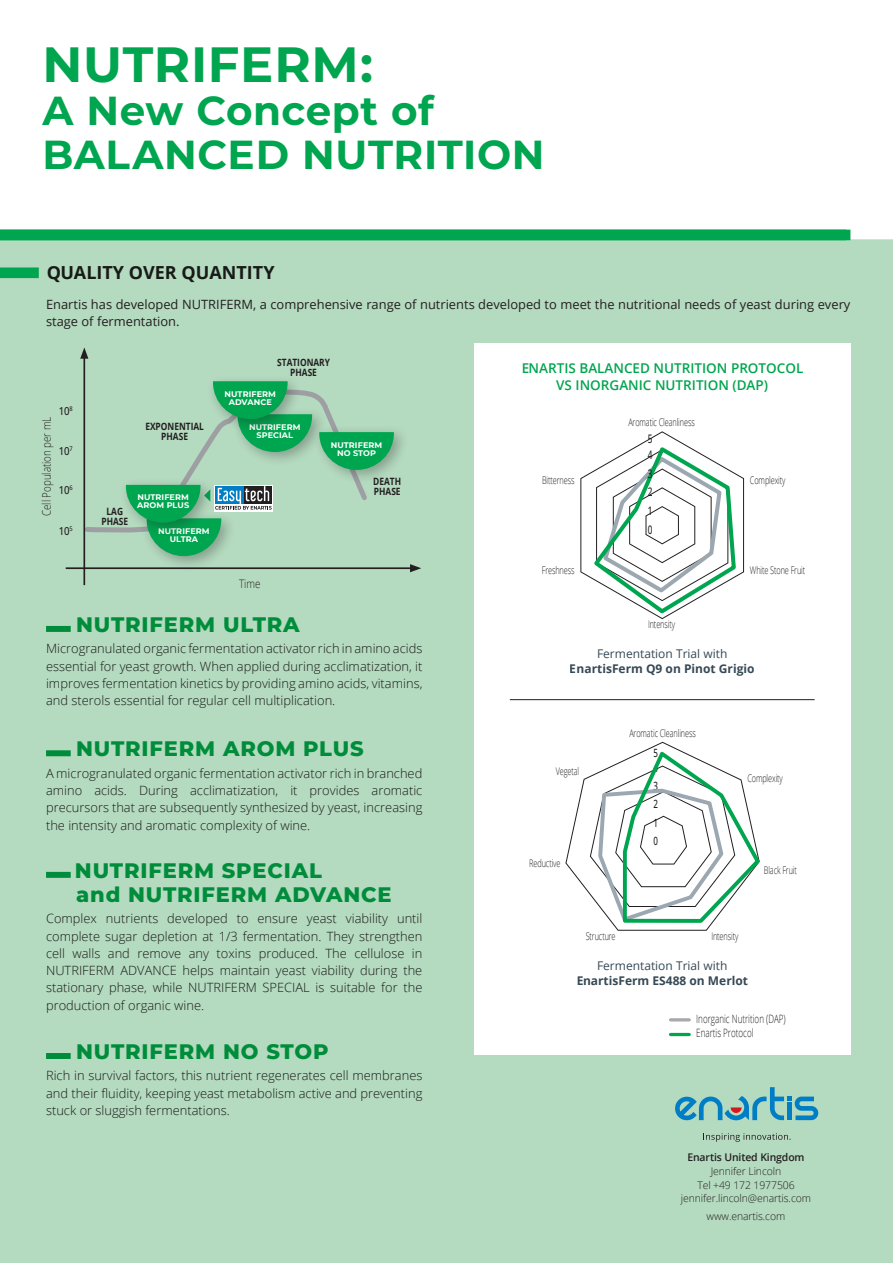
<style>
.page{position:relative;width:893px;height:1263px;background:#fff}
.page>*{position:absolute;margin:0;border:0;box-sizing:border-box;transform-origin:0 0}
.t1{font:700 49.5px "Montserrat";letter-spacing:.015em;color:#00a54f}
.t2{font:700 40.5px/43.5px "Montserrat";letter-spacing:.015em;color:#00a54f}
.t3{font:800 21px/24px "Montserrat";letter-spacing:.04em;color:#00a54f}
.t4{font:700 18px "Open Sans";color:#231f20}
.t5{font:600 13.5px/16.5px "Open Sans";color:#00a54f;text-align:center}
.t6{font:300 12.75px/17.2px "Open Sans";color:#231f20;text-align:justify}
.t7{font:12.75px/17.2px "Open Sans";color:#231f20}
.t8{font:700 12px "Open Sans";color:#364956}
.t9{font:12px "Open Sans";color:#364956}
.t10{font:500 11.85px "Open Sans";color:#231f20;scale:.7 1}
.Descrizione_grafico{font:300 11.7px "Open Sans";color:#231f20;scale:.83 1}
.t11{font:300 11.55px "Open Sans";color:#231f20;scale:.7 1}
.t12{font:500 11.4px "Open Sans";color:#231f20;scale:.7 1}
.Valori_ascisse_e_ordinate{font:500 10.95px "Open Sans";letter-spacing:-.015em;color:#231f20;scale:.88 1}
.t13{font:300 10.5px "Open Sans";letter-spacing:-.015em;color:#231f20;scale:.7 1}
.t14{font:300 10.5px "Open Sans";letter-spacing:-.015em;color:#231f20}
.t15{font:600 10.5px "Open Sans";letter-spacing:-.01em;color:#231f20}
.Descrizione_grafico-2{font:700 10.05px "Open Sans";color:#231f20;scale:.83 1}
.t16{font:700 8.1px "Montserrat";letter-spacing:.01em;color:#fff}
</style>
<div class="page">
<div style="left:0;top:239px;width:893px;height:1024px;background:#b4dabf"></div>
<div style="left:0;top:230px;width:846px;height:10px;background:#00a54f"></div>
<div style="left:0;top:267px;width:39px;height:11px;background:#00a54f"></div>
<div style="left:46px;top:626px;width:25px;height:6px;background:#008d3b"></div>
<div style="left:46px;top:750px;width:25px;height:6px;background:#008d3b"></div>
<div style="left:46px;top:872px;width:25px;height:6px;background:#008d3b"></div>
<div style="left:46px;top:1053px;width:25px;height:6px;background:#008d3b"></div>
<div style="left:474px;top:343px;width:376px;height:711px;background:#fff"></div>
<hr style="left:670px;top:1018px;width:19px;height:3px;background:#a8a9ad">
<hr style="left:670px;top:1033px;width:19px;height:3px;background:#00a54f">
<svg style="left:580px;top:431px;width:164px;height:188px"></svg>
<hr style="left:66px;top:567px;width:347px;height:2px;background:#231f20">
<svg style="left:410px;top:564px;width:11px;height:8px"></svg>
<hr style="left:83px;top:356px;width:2px;height:229px;background:#231f20">
<svg style="left:80px;top:347px;width:8px;height:12px"></svg>
<div style="left:312px;top:425px;width:97px;height:60px;background:#231f20;opacity:.32"></div>
<div style="left:140px;top:511px;width:96px;height:60px;background:#231f20;opacity:.32"></div>
<svg style="left:83px;top:381px;width:311px;height:175px"></svg>
<svg style="left:566px;top:742px;width:194px;height:188px"></svg>
<hr style="left:510px;top:699px;width:305px;height:1px;background:#231f20">
<svg style="left:703px;top:1133px;width:87px;height:9px"></svg>
<svg style="left:675px;top:1087px;width:143px;height:33px"></svg>
<p class="t1" style="left:43px;top:31px;width:332px">NUTRIFERM:</p>
<p class="t2" style="left:43px;top:88px;width:504px">A New Concept of<br>BALANCED NUTRITION</p>
<h3 class="t4" style="left:46px;top:260px;width:230px">QUALITY OVER QUANTITY</h3>
<p class="t7" style="left:46px;top:295px;width:806px">Enartis has developed NUTRIFERM, a comprehensive range of nutrients developed to meet the nutritional needs of yeast during every stage of fermentation.</p>
<p class="Valori_ascisse_e_ordinate" style="left:59px;top:403px;width:17px">10<sup>8</sup></p>
<p class="Descrizione_grafico" style="left:39px;top:516px;width:121px;rotate:-90deg">Cell Population per mL</p>
<p class="Valori_ascisse_e_ordinate" style="left:59px;top:444px;width:17px">10<sup>7</sup></p>
<p class="Valori_ascisse_e_ordinate" style="left:59px;top:482px;width:17px">10<sup>6</sup></p>
<p class="Valori_ascisse_e_ordinate" style="left:59px;top:523px;width:17px">10<sup>5</sup></p>
<p class="Descrizione_grafico-2" style="left:145px;top:419px;width:72px">EXPONENTIAL</p>
<p class="Descrizione_grafico-2" style="left:161px;top:429px;width:34px">PHASE</p>
<p class="Descrizione_grafico-2" style="left:107px;top:504px;width:21px">LAG</p>
<p class="Descrizione_grafico-2" style="left:101px;top:515px;width:34px">PHASE</p>
<p class="t16" style="left:137px;top:492px;width:53px">NUTRIFERM</p>
<p class="t16" style="left:137px;top:500px;width:53px">AROM PLUS</p>
<p class="t16" style="left:158px;top:525px;width:53px">NUTRIFERM</p>
<p class="t16" style="left:170px;top:534px;width:30px">ULTRA</p>
<p class="Descrizione_grafico-2" style="left:277px;top:355px;width:65px">STATIONARY</p>
<p class="Descrizione_grafico-2" style="left:290px;top:365px;width:34px">PHASE</p>
<p class="t16" style="left:225px;top:388px;width:53px">NUTRIFERM</p>
<p class="t16" style="left:229px;top:396px;width:45px">ADVANCE</p>
<p class="t16" style="left:249px;top:421px;width:53px">NUTRIFERM</p>
<p class="t16" style="left:256px;top:429px;width:38px">SPECIAL</p>
<p class="t16" style="left:331px;top:439px;width:53px">NUTRIFERM</p>
<p class="t16" style="left:337px;top:447px;width:41px">NO STOP</p>
<p class="Descrizione_grafico-2" style="left:373px;top:474px;width:35px">DEATH</p>
<p class="Descrizione_grafico-2" style="left:374px;top:484px;width:34px">PHASE</p>
<p class="Descrizione_grafico" style="left:239px;top:576px;width:27px">Time</p>
<h3 class="t3" style="left:76px;top:612px;width:225px">NUTRIFERM ULTRA</h3>
<p class="t6" style="left:46px;top:640px;width:378px">Microgranulated organic fermentation activator rich in amino acids essential for yeast growth. When applied during acclimatization, it improves fermentation kinetics by providing amino acids, vitamins, and sterols essential for regular cell multiplication.</p>
<h3 class="t3" style="left:76px;top:736px;width:289px">NUTRIFERM AROM PLUS</h3>
<p class="t6" style="left:46px;top:764px;width:378px">A microgranulated organic fermentation activator rich in branched amino acids. During acclimatization, it provides aromatic precursors that are subsequently synthesized by yeast, increasing the intensity and aromatic complexity of wine.</p>
<h3 class="t3" style="left:75px;top:858px;width:318px">NUTRIFERM SPECIAL<br>and NUTRIFERM ADVANCE</h3>
<p class="t6" style="left:46px;top:910px;width:378px">Complex nutrients developed to ensure yeast viability until complete sugar depletion at 1/3 fermentation. They strengthen cell walls and remove any toxins produced. The cellulose in NUTRIFERM ADVANCE helps maintain yeast viability during the stationary phase, while NUTRIFERM SPECIAL is suitable for the production of organic wine.</p>
<h3 class="t3" style="left:76px;top:1039px;width:254px">NUTRIFERM NO STOP</h3>
<p class="t6" style="left:46px;top:1067px;width:378px">Rich in survival factors, this nutrient regenerates cell membranes and their fluidity, keeping yeast metabolism active and preventing stuck or sluggish fermentations.</p>
<p class="t5" style="left:521px;top:360px;width:284px">ENARTIS BALANCED NUTRITION PROTOCOL<br>VS INORGANIC NUTRITION (DAP)</p>
<p class="t13" style="left:628px;top:415px;width:96px">Aromatic Cleanliness</p>
<p class="t10" style="left:648px;top:431px;width:8px">5</p>
<p class="t10" style="left:648px;top:446px;width:8px">4</p>
<p class="t10" style="left:648px;top:465px;width:8px">3</p>
<p class="t13" style="left:542px;top:473px;width:48px">Bitterness</p>
<p class="t13" style="left:750px;top:473px;width:52px">Complexity</p>
<p class="t10" style="left:648px;top:484px;width:8px">2</p>
<p class="t10" style="left:648px;top:503px;width:8px">1</p>
<p class="t10" style="left:648px;top:522px;width:8px">0</p>
<p class="t13" style="left:542px;top:563px;width:48px">Freshness</p>
<p class="t13" style="left:750px;top:563px;width:80px">White Stone Fruit</p>
<p class="t13" style="left:648px;top:617px;width:40px">Intensity</p>
<p class="t9" style="left:597px;top:646px;width:132px">Fermentation Trial with</p>
<p class="t8" style="left:570px;top:660px;width:186px">EnartisFerm Q9 on Pinot Grigio</p>
<p class="t13" style="left:629px;top:726px;width:96px">Aromatic Cleanliness</p>
<p class="t13" style="left:556px;top:764px;width:35px">Vegetal</p>
<p class="t13" style="left:529px;top:855px;width:46px">Reductive</p>
<p class="t12" style="left:653px;top:745px;width:8px">5</p>
<p class="t12" style="left:653px;top:760px;width:8px">4</p>
<p class="t12" style="left:653px;top:778px;width:8px">3</p>
<p class="t12" style="left:653px;top:796px;width:8px">2</p>
<p class="t12" style="left:653px;top:815px;width:8px">1</p>
<p class="t12" style="left:653px;top:833px;width:8px">0</p>
<p class="t13" style="left:747px;top:771px;width:52px">Complexity</p>
<p class="t13" style="left:764px;top:863px;width:49px">Black Fruit</p>
<p class="t13" style="left:586px;top:929px;width:44px">Structure</p>
<p class="t13" style="left:711px;top:929px;width:40px">Intensity</p>
<p class="t9" style="left:597px;top:957px;width:132px">Fermentation Trial with</p>
<p class="t8" style="left:576px;top:972px;width:173px">EnartisFerm ES488 on Merlot</p>
<p class="t11" style="left:696px;top:1010px;width:129px">Inorganic Nutrition (DAP)</p>
<p class="t11" style="left:696px;top:1025px;width:83px">Enartis Protocol</p>
<p class="t15" style="left:687px;top:1150px;width:119px">Enartis United Kingdom</p>
<p class="t14" style="left:711px;top:1164px;width:72px">Jennifer Lincoln</p>
<p class="t14" style="left:697px;top:1177px;width:99px">Tel +49 172 1977506</p>
<p class="t14" style="left:681px;top:1191px;width:132px">jennifer.lincoln@enartis.com</p>
<p class="t14" style="left:707px;top:1209px;width:80px">www.enartis.com</p>
</div>
